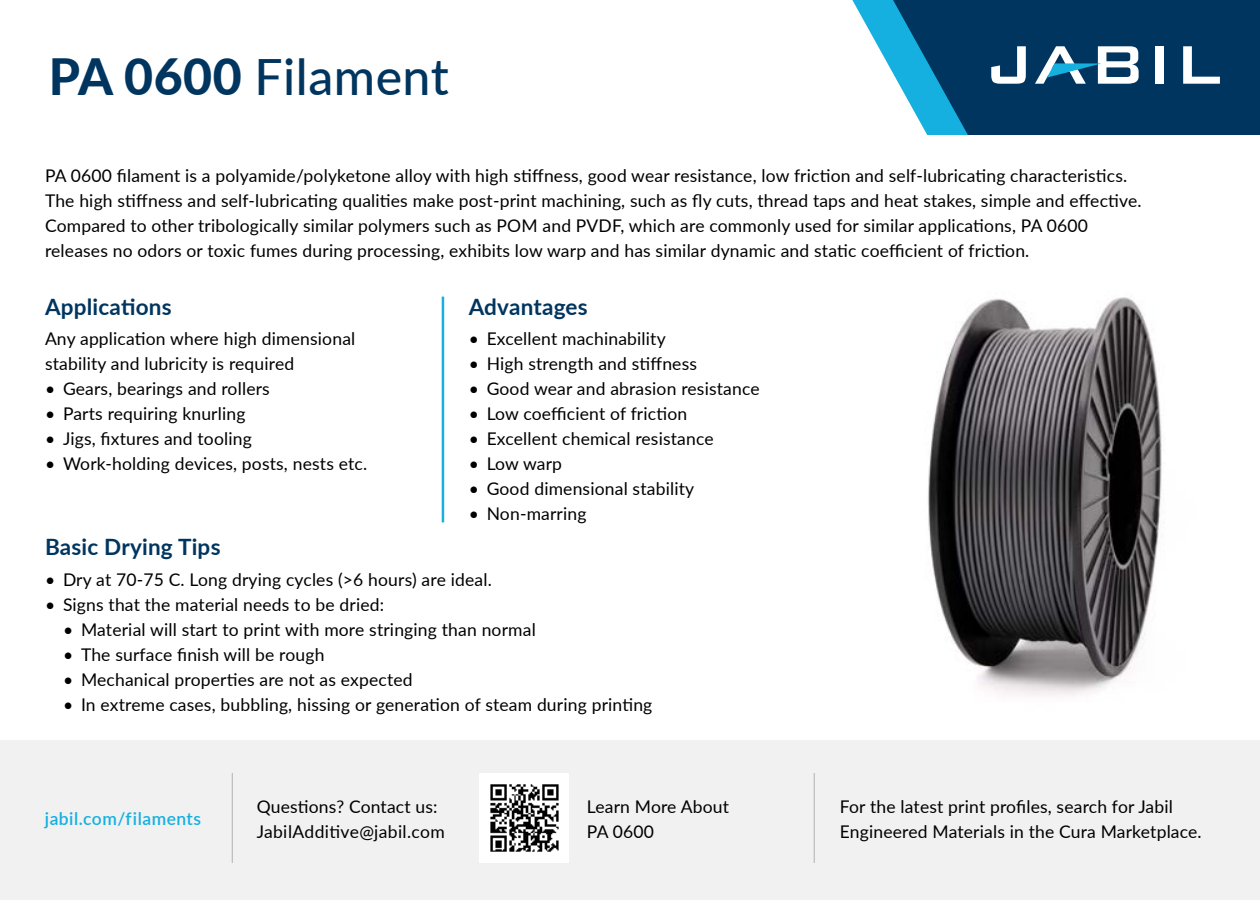
<style>
.page{position:relative;width:1260px;height:900px;background:#fff}
.page>*{position:absolute;margin:0;border:0;box-sizing:border-box;transform-origin:0 0}
.t1{font:500 50px "Lato";letter-spacing:.01em;color:#00355f}
.t2{font:700 22.5px "Lato";letter-spacing:.01em;color:#00355f}
.t3{font:17.5px/25px "Lato";letter-spacing:.01em;color:#000}
.t4{font:600 17.5px "Lato";letter-spacing:.025em;color:#15b0df}
.s1{font-weight:800}
</style>
<div class="page">
<img style="left:856px;top:297px;width:369px;height:444px">
<div style="left:0;top:741px;width:1260px;height:159px;background:#f1f1f2"></div>
<img style="left:479px;top:773px;width:90px;height:90px">
<hr style="left:442px;top:297px;width:2px;height:225px;background:#15b0df">
<div style="left:1026px;top:0;width:234px;height:135px;background:#00355f"></div>
<svg style="left:852px;top:0;width:174px;height:135px"></svg>
<div style="left:1155px;top:46px;width:9px;height:38px;background:#fff"></div>
<svg style="left:1183px;top:46px;width:37px;height:38px"></svg>
<svg style="left:1035px;top:46px;width:104px;height:38px"></svg>
<hr style="left:232px;top:773px;width:1px;height:90px;background:#bcbec0">
<hr style="left:814px;top:773px;width:1px;height:90px;background:#bcbec0">
<h1 class="t1" style="left:49px;top:41px;width:402px"><span class="s1">PA 0600</span> Filament</h1>
<p class="t3" style="left:45px;top:162px;width:1098px">PA 0600 filament is a polyamide/polyketone alloy with high stiffness, good wear resistance, low friction and self-lubricating characteristics.<br>The high stiffness and self-lubricating qualities make post-print machining, such as fly cuts, thread taps and heat stakes, simple and effective.<br>Compared to other tribologically similar polymers such as POM and PVDF, which are commonly used for similar applications, PA 0600 releases no odors or toxic fumes during processing, exhibits low warp and has similar dynamic and static coefficient of friction.</p>
<p class="t2" style="left:469px;top:290px;width:121px">Advantages</p>
<p class="t3" style="left:469px;top:326px;width:199px">• Excellent machinability</p>
<p class="t3" style="left:469px;top:351px;width:230px">• High strength and stiffness</p>
<p class="t3" style="left:469px;top:376px;width:292px">• Good wear and abrasion resistance</p>
<p class="t3" style="left:469px;top:401px;width:220px">• Low coefficient of friction</p>
<p class="t3" style="left:469px;top:426px;width:247px">• Excellent chemical resistance</p>
<p class="t3" style="left:469px;top:451px;width:95px">• Low warp</p>
<p class="t3" style="left:469px;top:476px;width:227px">• Good dimensional stability</p>
<p class="t3" style="left:469px;top:501px;width:119px">• Non-marring</p>
<p class="t2" style="left:45px;top:290px;width:128px">Applications</p>
<p class="t3" style="left:45px;top:326px;width:312px">Any application where high dimensional stability and lubricity is required</p>
<p class="t3" style="left:45px;top:376px;width:226px">• Gears, bearings and rollers</p>
<p class="t3" style="left:45px;top:401px;width:202px">• Parts requiring knurling</p>
<p class="t3" style="left:45px;top:426px;width:208px">• Jigs, fixtures and tooling</p>
<p class="t3" style="left:45px;top:451px;width:324px">• Work-holding devices, posts, nests etc.</p>
<p class="t2" style="left:45px;top:531px;width:177px">Basic Drying Tips</p>
<p class="t3" style="left:45px;top:566px;width:448px">• Dry at 70-75 C. Long drying cycles (&gt;6 hours) are ideal.</p>
<p class="t3" style="left:45px;top:591px;width:341px">• Signs that the material needs to be dried:</p>
<p class="t3" style="left:63px;top:616px;width:474px">• Material will start to print with more stringing than normal</p>
<p class="t3" style="left:63px;top:641px;width:263px">• The surface finish will be rough</p>
<p class="t3" style="left:63px;top:666px;width:351px">• Mechanical properties are not as expected</p>
<p class="t3" style="left:63px;top:691px;width:591px">• In extreme cases, bubbling, hissing or generation of steam during printing</p>
<p class="t4" style="left:45px;top:806px;width:158px">jabil.com/filaments</p>
<p class="t3" style="left:587px;top:793px;width:144px">Learn More About<br>PA 0600</p>
<p class="t3" style="left:257px;top:793px;width:190px">Questions? Contact us:<br>JabilAdditive@jabil.com</p>
<p class="t3" style="left:840px;top:793px;width:363px">For the latest print profiles, search for Jabil<br>Engineered Materials in the Cura Marketplace.</p>
</div>
